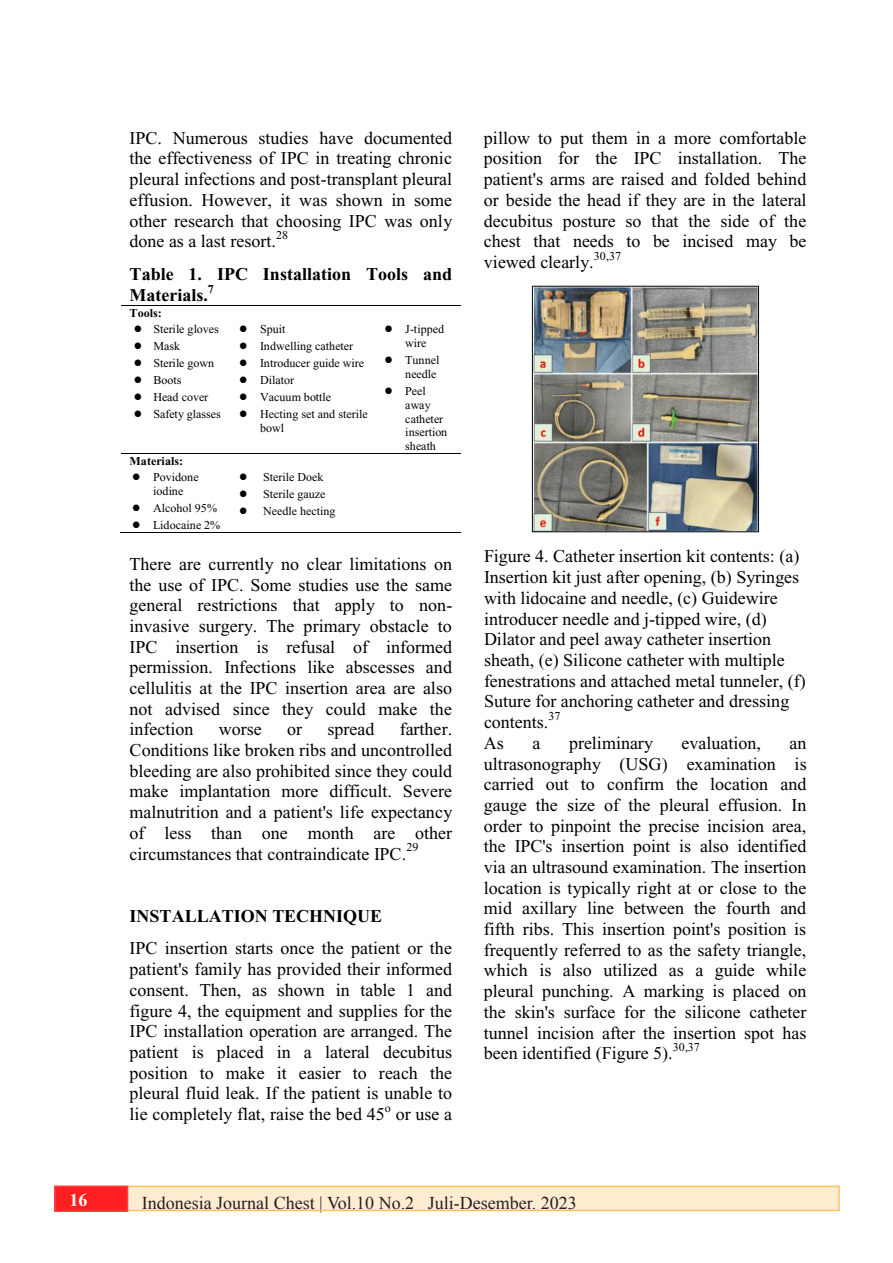
<style>
.page{position:relative;width:893px;height:1263px;background:#fff}
.page>*{position:absolute;margin:0;border:0;box-sizing:border-box;transform-origin:0 0}
.t1{font:18px/20.7px "Times New Roman";color:#000;text-align:justify}
.t2{font:18px "Times New Roman";color:#231f20}
.t3{font:700 18px/20.7px "Times New Roman";color:#000}
.t4{font:700 18px "Times New Roman";color:#fff}
.t5{font:12px/13.8px "Times New Roman";color:#000}
.t6{font:700 12px "Times New Roman";letter-spacing:.005em;color:#000}
.s1{font-family:"Calibri";font-size:15px}
.s2{font-weight:700}
</style>
<div class="page">
<div style="left:56px;top:1186px;width:783px;height:24px;background:#ffecd1"></div>
<div style="left:55px;top:1185px;width:785px;height:26px;border:2px solid #ffc260"></div>
<div style="left:54px;top:1185px;width:74px;height:27px;background:#ff1f20;border:2px solid #ff4047"></div>
<hr style="left:122px;top:305px;width:339px;height:1px;background:#000">
<hr style="left:122px;top:453px;width:109px;height:1px;background:#000">
<hr style="left:232px;top:453px;width:144px;height:1px;background:#000">
<hr style="left:377px;top:453px;width:84px;height:1px;background:#000">
<hr style="left:120px;top:532px;width:111px;height:1px;background:#000">
<hr style="left:231px;top:532px;width:145px;height:1px;background:#000">
<hr style="left:376px;top:532px;width:85px;height:1px;background:#000">
<img style="left:534px;top:288px;width:223px;height:242px">
<div style="left:532px;top:286px;width:227px;height:246px;border:1px solid #000"></div>
<p class="t1" style="left:130px;top:128px;width:324px">IPC. Numerous studies have documented the effectiveness of IPC in treating chronic pleural infections and post-transplant pleural effusion. However, it was shown in some other research that choosing IPC was only done as a last resort.</p>
<p class="t5" style="left:276px;top:228px;width:14px">28</p>
<p class="t3" style="left:130px;top:264px;width:324px">Table 1. IPC Installation Tools and<br>Materials.</p>
<p class="t6" style="left:208px;top:282px;width:8px">7</p>
<p class="t6" style="left:130px;top:306px;width:34px">Tools:</p>
<p class="t5" style="left:134px;top:323px;width:87px"><span class="s1">●</span> Sterile gloves</p>
<p class="t5" style="left:134px;top:340px;width:48px"><span class="s1">●</span> Mask</p>
<p class="t5" style="left:134px;top:357px;width:82px"><span class="s1">●</span> Sterile gown</p>
<p class="t5" style="left:134px;top:374px;width:49px"><span class="s1">●</span> Boots</p>
<p class="t5" style="left:134px;top:390px;width:76px"><span class="s1">●</span> Head cover</p>
<p class="t5" style="left:134px;top:407px;width:89px"><span class="s1">●</span> Safety glasses</p>
<p class="t5" style="left:239px;top:323px;width:48px"><span class="s1">●</span> Spuit</p>
<p class="t5" style="left:239px;top:340px;width:116px"><span class="s1">●</span> Indwelling catheter</p>
<p class="t5" style="left:239px;top:357px;width:127px"><span class="s1">●</span> Introducer guide wire</p>
<p class="t5" style="left:239px;top:374px;width:57px"><span class="s1">●</span> Dilator</p>
<p class="t5" style="left:239px;top:390px;width:94px"><span class="s1">●</span> Vacuum bottle</p>
<p class="t5" style="left:260px;top:407px;width:109px;text-indent:-21px"><span class="s1">●</span> Hecting set and sterile bowl</p>
<p class="t5" style="left:384px;top:323px;width:62px;text-align:center"><span class="s1">●</span> J-tipped wire</p>
<p class="t5" style="left:384px;top:354px;width:57px;text-align:right"><span class="s1">●</span> Tunnel needle</p>
<p class="t5" style="left:405px;top:384px;width:43px;text-indent:-21px"><span class="s1">●</span> Peel away catheter insertion sheath</p>
<p class="t6" style="left:130px;top:454px;width:55px">Materials:</p>
<p class="t5" style="left:132px;top:471px;width:68px;text-align:center"><span class="s1">●</span> Povidone iodine</p>
<p class="t5" style="left:132px;top:502px;width:87px"><span class="s1">●</span> Alcohol 95%</p>
<p class="t5" style="left:132px;top:518px;width:90px"><span class="s1">●</span> Lidocaine 2%</p>
<p class="t5" style="left:239px;top:471px;width:86px"><span class="s1">●</span> Sterile Doek</p>
<p class="t5" style="left:239px;top:488px;width:88px"><span class="s1">●</span> Sterile gauze</p>
<p class="t5" style="left:239px;top:505px;width:98px"><span class="s1">●</span> Needle hecting</p>
<p class="t1" style="left:130px;top:554px;width:324px">There are currently no clear limitations on the use of IPC. Some studies use the same general restrictions that apply to non&shy;invasive surgery. The primary obstacle to IPC insertion is refusal of informed permission. Infections like abscesses and cellulitis at the IPC insertion area are also not advised since they could make the infection</p>
<p class="t1" style="left:130px;top:719px;width:324px;text-indent:270px">farther.<br>Conditions like broken ribs and uncontrolled bleeding are also prohibited since they could make implantation more difficult. Severe malnutrition and a patient's life expectancy of less than one month are other circumstances that contraindicate IPC.</p>
<p class="t1" style="left:219px;top:719px;width:44px">worse</p>
<p class="t1" style="left:287px;top:719px;width:16px">or</p>
<p class="t1" style="left:328px;top:719px;width:48px">spread</p>
<p class="t5" style="left:406px;top:840px;width:14px">29</p>
<p class="t1" style="left:130px;top:900px;width:324px;line-height:32.4px"><span class="s2">INSTALLATION TECHNIQUE<br></span>IPC insertion starts once the patient or the</p>
<p class="t1" style="left:130px;top:959px;width:324px">patient's family has provided their informed consent. Then, as shown in table 1 and figure 4, the equipment and supplies for the IPC installation operation are arranged. The patient is placed in a lateral decubitus position to make it easier to reach the pleural fluid leak. If the patient is unable to lie completely flat, raise the bed 45</p>
<p class="t5" style="left:385px;top:1101px;width:8px">o</p>
<p class="t1" style="left:396px;top:1104px;width:58px">or use a</p>
<p class="t1" style="left:484px;top:128px;width:324px">pillow to put them in a more comfortable position for the IPC installation. The patient's arms are raised and folded behind or beside the head if they are in the lateral decubitus posture so that the side of the chest that needs to be incised may be viewed clearly.</p>
<p class="t5" style="left:594px;top:249px;width:29px">30,37</p>
<p class="t1" style="left:484px;top:546px;width:323px;text-align:left">Figure 4. Catheter insertion kit contents: (a)<br>Insertion kit just after opening, (b) Syringes with lidocaine and needle, (c) Guidewire introducer needle and j-tipped wire, (d)<br>Dilator and peel away catheter insertion sheath, (e) Silicone catheter with multiple fenestrations and attached metal tunneler, (f)<br>Suture for anchoring catheter and dressing contents.</p>
<p class="t5" style="left:548px;top:709px;width:14px">37</p>
<p class="t1" style="left:484px;top:733px;width:21px">As</p>
<p class="t1" style="left:533px;top:733px;width:9px">a</p>
<p class="t1" style="left:569px;top:733px;width:86px">preliminary</p>
<p class="t1" style="left:681px;top:733px;width:81px">evaluation,</p>
<p class="t1" style="left:484px;top:733px;width:324px;text-indent:306px">an ultrasonography (USG) examination is carried out to confirm the location and gauge the size of the pleural effusion. In order to pinpoint the precise incision area, the IPC's insertion point is also identified via an ultrasound examination. The insertion location is typically right at or close to the mid axillary line between the fourth and fifth ribs. This insertion point's position is frequently referred to as the safety triangle, which is also utilized as a guide while pleural punching. A marking is placed on the skin's surface for the silicone catheter tunnel incision after the insertion spot has been identified (Figure 5).</p>
<p class="t5" style="left:673px;top:1040px;width:29px">30,37</p>
<p class="t4" style="left:69px;top:1186px;width:19px">16</p>
<p class="t2" style="left:142px;top:1190px;width:436px">Indonesia Journal Chest | Vol.10 No.2 Juli-Desember. 2023</p>
</div>
